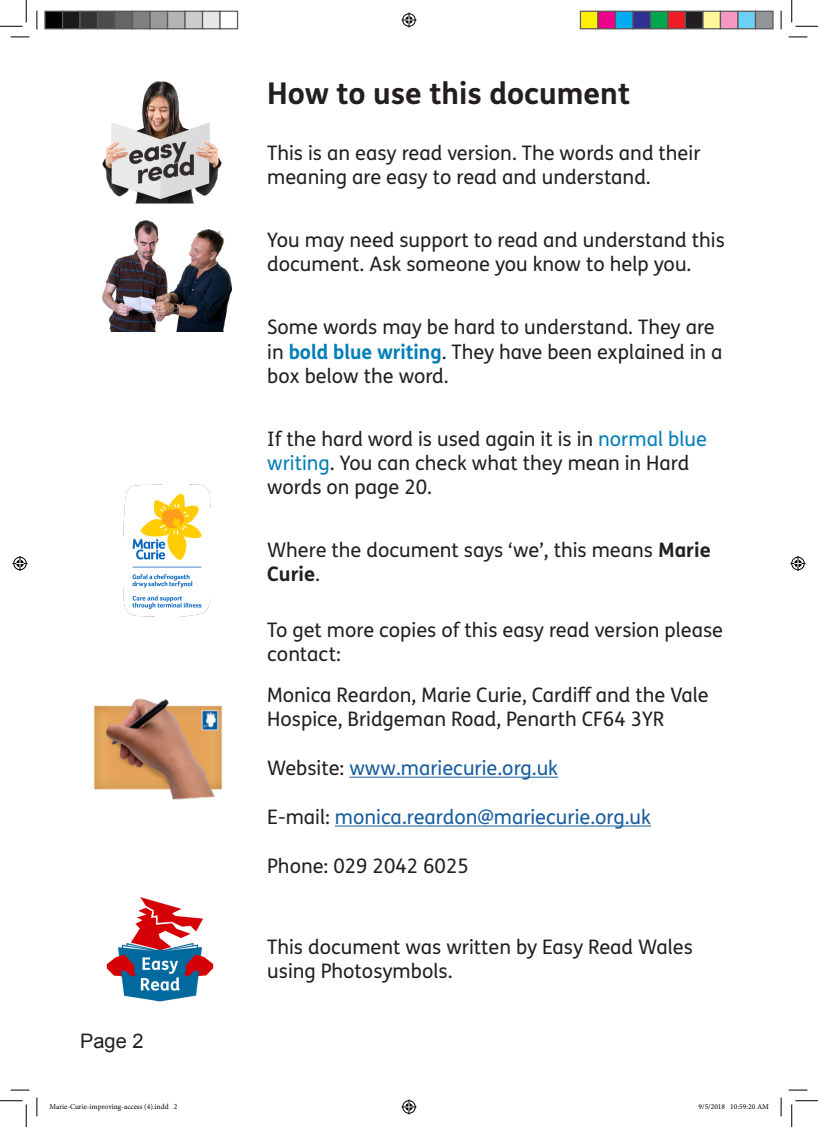
<style>
.page{position:relative;width:818px;height:1127px;background:#fff}
.page>*{position:absolute;margin:0;border:0;box-sizing:border-box;transform-origin:0 0}
.Cover_subhead{font:700 30px "FS Me Pro";color:#231f20}
.Bodytext{font:20px/24px "FS Me Pro";color:#231f20}
.Bodytext-2{font:20px "FS Me Pro";color:#175d9e}
.t1{font:20px "Arial";color:#231f20}
.t2{font:7.5px "Minion Pro";color:#000}
.s1{font-weight:700;color:#007eb7}
.s2{color:#007eb7}
.s3{font-weight:700}
.s4{color:#231f20}
</style>
<div class="page">
<hr style="left:349px;top:776px;width:209px;height:1px;background:#175d9e">
<hr style="left:335px;top:825px;width:316px;height:1px;background:#175d9e">
<img style="left:106px;top:897px;width:108px;height:105px">
<img style="left:102px;top:220px;width:130px;height:111px">
<img style="left:124px;top:485px;width:86px;height:131px">
<img style="left:93px;top:698px;width:130px;height:102px">
<img style="left:102px;top:81px;width:120px;height:123px">
<svg style="left:11px;top:36px;width:18px;height:2px"></svg>
<svg style="left:788px;top:36px;width:19px;height:2px"></svg>
<svg style="left:11px;top:1089px;width:18px;height:1px"></svg>
<svg style="left:788px;top:1089px;width:19px;height:1px"></svg>
<svg style="left:36px;top:11px;width:2px;height:18px"></svg>
<svg style="left:36px;top:1097px;width:2px;height:18px"></svg>
<svg style="left:780px;top:11px;width:2px;height:18px"></svg>
<svg style="left:780px;top:1097px;width:2px;height:18px"></svg>
<svg style="left:0;top:0;width:27px;height:27px"></svg>
<svg style="left:0;top:1100px;width:27px;height:26px"></svg>
<svg style="left:791px;top:0;width:27px;height:27px"></svg>
<svg style="left:791px;top:1100px;width:27px;height:26px"></svg>
<svg style="left:401px;top:13px;width:15px;height:15px"></svg>
<svg style="left:401px;top:1099px;width:15px;height:15px"></svg>
<svg style="left:13px;top:556px;width:15px;height:15px"></svg>
<svg style="left:790px;top:556px;width:15px;height:15px"></svg>
<div style="left:45px;top:11px;width:18px;height:18px;background:#000"></div>
<div style="left:44px;top:11px;width:19px;height:18px;border:1px solid #595959"></div>
<div style="left:63px;top:11px;width:17px;height:18px;background:#1a1a1a"></div>
<div style="left:62px;top:11px;width:19px;height:18px;border:1px solid #595959"></div>
<div style="left:80px;top:11px;width:18px;height:18px;background:#333"></div>
<div style="left:79px;top:11px;width:19px;height:18px;border:1px solid #595959"></div>
<div style="left:98px;top:11px;width:17px;height:18px;background:#4d4d4d"></div>
<div style="left:97px;top:11px;width:19px;height:18px;border:1px solid #595959"></div>
<div style="left:115px;top:11px;width:18px;height:18px;background:#666"></div>
<div style="left:114px;top:11px;width:19px;height:18px;border:1px solid #595959"></div>
<div style="left:133px;top:11px;width:17px;height:18px;background:#808080"></div>
<div style="left:132px;top:11px;width:19px;height:18px;border:1px solid #595959"></div>
<div style="left:150px;top:11px;width:18px;height:18px;background:#999"></div>
<div style="left:149px;top:11px;width:19px;height:18px;border:1px solid #595959"></div>
<div style="left:168px;top:11px;width:17px;height:18px;background:#b3b3b3"></div>
<div style="left:167px;top:11px;width:19px;height:18px;border:1px solid #595959"></div>
<div style="left:185px;top:11px;width:18px;height:18px;background:#ccc"></div>
<div style="left:184px;top:11px;width:19px;height:18px;border:1px solid #595959"></div>
<div style="left:203px;top:11px;width:17px;height:18px;background:#e6e6e6"></div>
<div style="left:202px;top:11px;width:19px;height:18px;border:1px solid #595959"></div>
<div style="left:219px;top:11px;width:19px;height:18px;border:1px solid #595959"></div>
<div style="left:580px;top:11px;width:18px;height:18px;background:#fff101"></div>
<div style="left:580px;top:11px;width:18px;height:18px;border:1px solid #595959"></div>
<div style="left:598px;top:11px;width:17px;height:18px;background:#ed028c"></div>
<div style="left:597px;top:11px;width:19px;height:18px;border:1px solid #595959"></div>
<div style="left:615px;top:11px;width:18px;height:18px;background:#00aeef"></div>
<div style="left:615px;top:11px;width:18px;height:18px;border:1px solid #595959"></div>
<div style="left:633px;top:11px;width:17px;height:18px;background:#2e3092"></div>
<div style="left:632px;top:11px;width:19px;height:18px;border:1px solid #595959"></div>
<div style="left:650px;top:11px;width:18px;height:18px;background:#00a54f"></div>
<div style="left:650px;top:11px;width:18px;height:18px;border:1px solid #595959"></div>
<div style="left:668px;top:11px;width:17px;height:18px;background:#ee1d23"></div>
<div style="left:667px;top:11px;width:19px;height:18px;border:1px solid #595959"></div>
<div style="left:685px;top:11px;width:18px;height:18px;background:#231f20"></div>
<div style="left:685px;top:11px;width:18px;height:18px;border:1px solid #595959"></div>
<div style="left:703px;top:11px;width:17px;height:18px;background:#fff79a"></div>
<div style="left:702px;top:11px;width:19px;height:18px;border:1px solid #595959"></div>
<div style="left:720px;top:11px;width:18px;height:18px;background:#f499c2"></div>
<div style="left:720px;top:11px;width:18px;height:18px;border:1px solid #595959"></div>
<div style="left:738px;top:11px;width:17px;height:18px;background:#6bcff6"></div>
<div style="left:737px;top:11px;width:19px;height:18px;border:1px solid #595959"></div>
<div style="left:755px;top:11px;width:18px;height:18px;background:#939598"></div>
<div style="left:755px;top:11px;width:18px;height:18px;border:1px solid #595959"></div>
<p class="Cover_subhead" style="left:267px;top:71px;width:364px">How to use this document</p>
<p class="Bodytext" style="left:267px;top:141px;width:435px">This is an easy read version. The words and their meaning are easy to read and understand.</p>
<p class="Bodytext" style="left:267px;top:228px;width:459px">You may need support to read and understand this document. Ask someone you know to help you.</p>
<p class="Bodytext" style="left:267px;top:315px;width:457px">Some words may be hard to understand. They are in <span class="s1">bold blue writing</span>. They have been explained in a box below the word.</p>
<p class="Bodytext" style="left:267px;top:426px;width:441px">If the hard word is used again it is in <span class="s2">normal blue writing</span>. You can check what they mean in Hard words on page 20.</p>
<p class="Bodytext" style="left:267px;top:537px;width:445px">Where the document says ‘we’, this means <span class="s3">Marie<br>Curie</span>.</p>
<p class="Bodytext" style="left:267px;top:617px;width:457px">To get more copies of this easy read version please contact:</p>
<p class="Bodytext" style="left:267px;top:682px;width:443px">Monica Reardon, Marie Curie, Cardiff and the Vale<br>Hospice, Bridgeman Road, Penarth CF64 3YR</p>
<p class="Bodytext-2" style="left:267px;top:754px;width:292px"><span class="s4">Website:</span> www.mariecurie.org.uk</p>
<p class="Bodytext-2" style="left:267px;top:803px;width:385px"><span class="s4">E-mail:</span> monica.reardon@mariecurie.org.uk</p>
<p class="Bodytext" style="left:267px;top:853px;width:203px">Phone: 029 2042 6025</p>
<p class="t1" style="left:80px;top:1027px;width:65px">Page 2</p>
<p class="Bodytext" style="left:267px;top:933px;width:427px">This document was written by Easy Read Wales using Photosymbols.</p>
<p class="t2" style="left:49px;top:1101px;width:129px">Marie-Curie-improving-access (4).indd 2</p>
<p class="t2" style="left:698px;top:1101px;width:72px">9/5/2018 10:59:20 AM</p>
</div>
